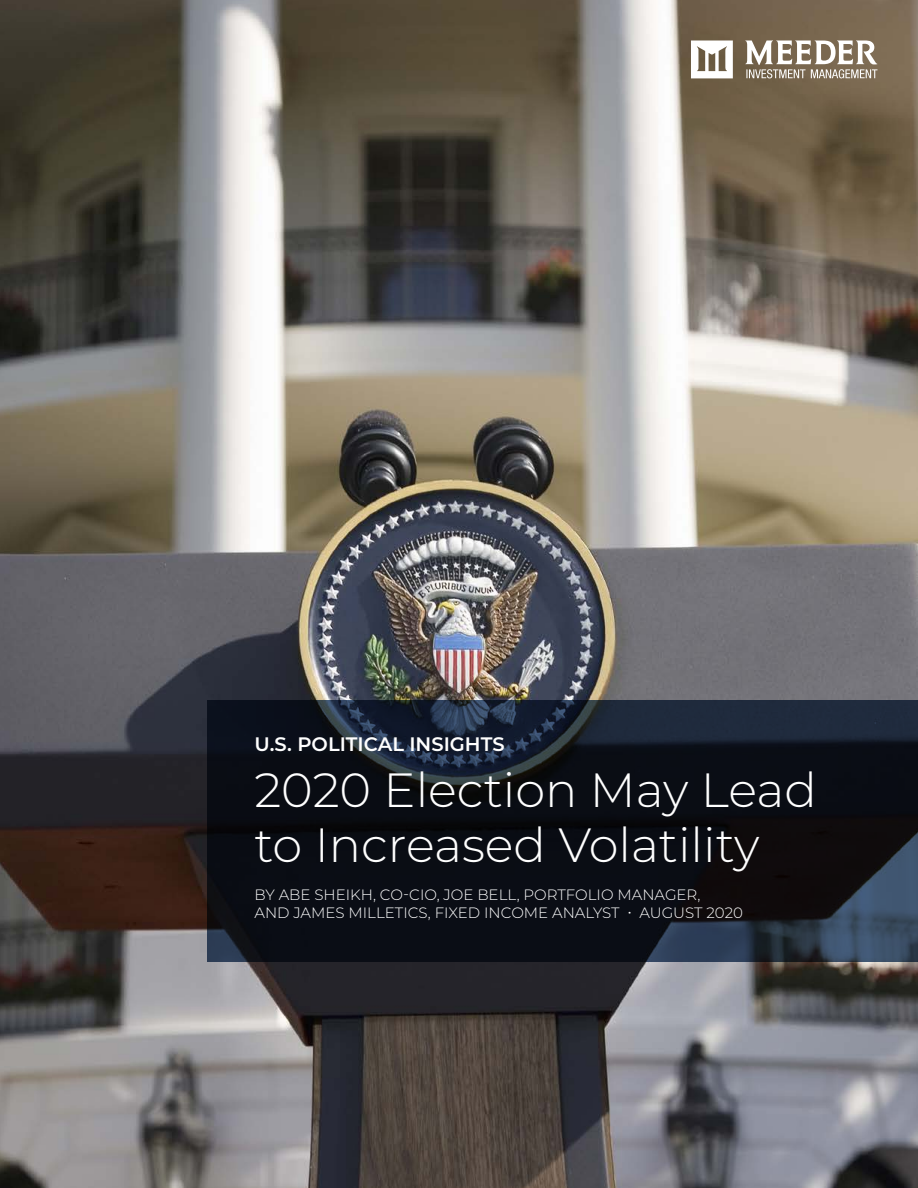
<style>
.page{position:relative;width:918px;height:1188px;background:#fff}
.page>*{position:absolute;margin:0;border:0;box-sizing:border-box;transform-origin:0 0}
.t1{font:300 48px/55.2px "Montserrat";color:#fff}
.t2{font:600 19.5px "Montserrat";color:#fff}
.t3{font:300 15px/18px "Montserrat";color:#fff}
</style>
<div class="page">
<img style="left:0;top:0;width:918px;height:1188px">
<svg style="left:691px;top:40px;width:42px;height:38px"></svg>
<svg style="left:745px;top:40px;width:132px;height:38px"></svg>
<svg style="left:207px;top:700px;width:711px;height:261px;fill:#0a0d15"></svg>
<p class="t2" style="left:254px;top:731px;width:252px">U.S. POLITICAL INSIGHTS</p>
<p class="t1" style="left:254px;top:760px;width:564px">2020 Election May Lead to Increased Volatility</p>
<p class="t3" style="left:254px;top:885px;width:490px">BY ABE SHEIKH, CO-CIO, JOE BELL, PORTFOLIO MANAGER,<br>AND JAMES MILLETICS, FIXED INCOME ANALYST • AUGUST 2020</p>
</div>
